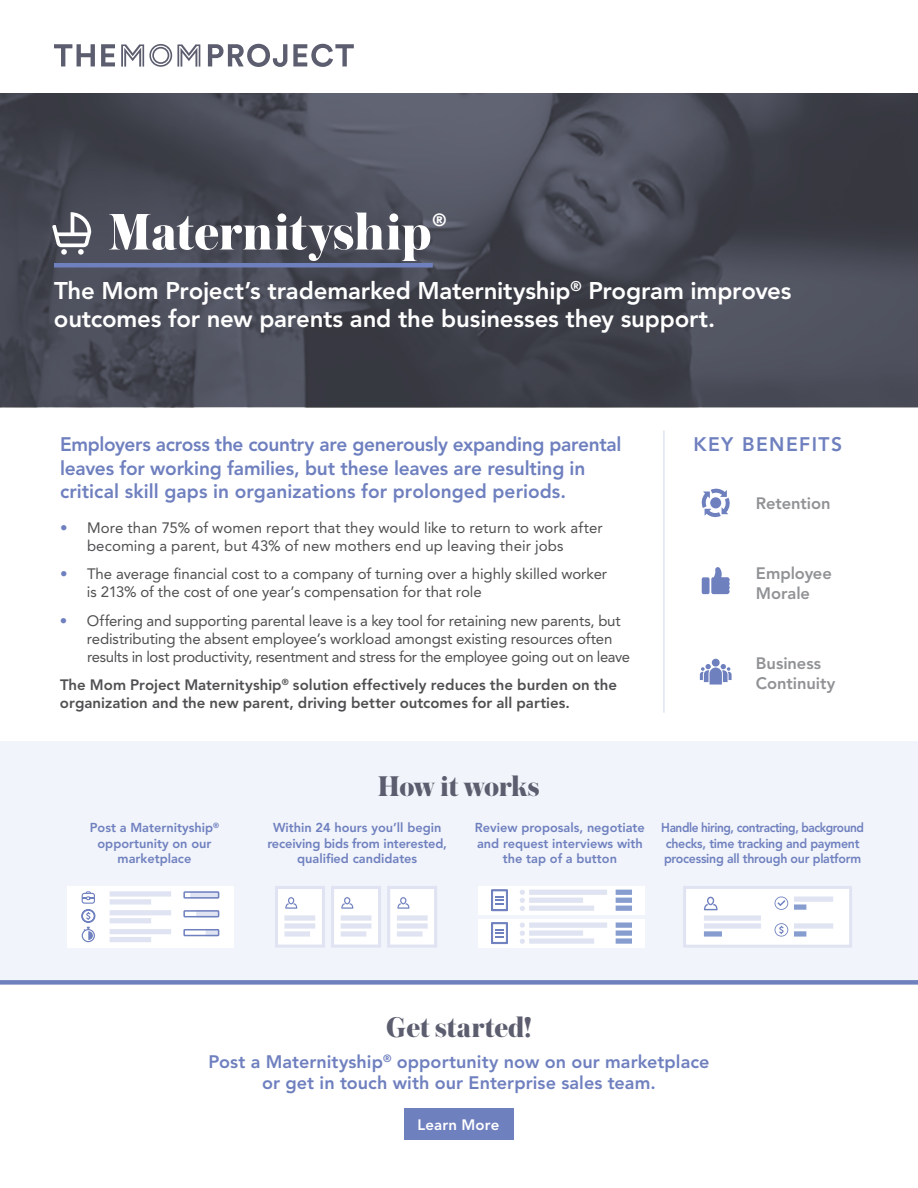
<style>
.page{position:relative;width:918px;height:1188px;background:#fff}
.page>*{position:absolute;margin:0;border:0;box-sizing:border-box;transform-origin:0 0}
.t1{font:800 54px "Austin";color:#fff}
.t2{font:800 30px "Austin";letter-spacing:-.005em;color:#5c5e6f}
.t3{font:800 24px/28.8px "Avenir LT Std";letter-spacing:-.01em;color:#fff}
.t4{font:800 19.5px/23.4px "Avenir LT Std";letter-spacing:-.01em;color:#6f80bf}
.t5{font:800 19.5px "Avenir LT Std";letter-spacing:.075em;color:#6f80bf}
.t6{font:800 18px/21px "Avenir LT Std";color:#6f80bf;text-align:center}
.t7{font:800 17.55px "Avenir LT Std";color:#fff}
.t8{font:800 16.5px/19.5px "Avenir LT Std";letter-spacing:-.005em;color:#909295}
.t9{font:15px/18px "Avenir LT Std";letter-spacing:-.01em;color:#505052}
.t10{font:800 15px/18px "Avenir LT Std";color:#505052}
.t11{font:800 15px "Avenir LT Std";letter-spacing:.01em;color:#fff}
.t12{font:800 12.9px/15.5px "Avenir LT Std";color:#6f80bf;text-align:center}
.t13{font:800 12.9px/15.5px "Avenir LT Std";letter-spacing:-.02em;color:#6f80bf;scale:.92 1}
.s1{color:#6f80bf}
</style>
<div class="page">
<svg style="left:0;top:94px;width:918px;height:313px;background:#464954"></svg>
<div style="left:0;top:741px;width:918px;height:239px;background:#f1f4fa"></div>
<svg style="left:121px;top:44px;width:79px;height:23px"></svg>
<svg style="left:54px;top:44px;width:41px;height:22px"></svg>
<svg style="left:101px;top:44px;width:14px;height:22px"></svg>
<svg style="left:208px;top:44px;width:146px;height:23px"></svg>
<div style="left:479px;top:886px;width:166px;height:29px;background:#fff"></div>
<div style="left:67px;top:886px;width:166px;height:62px;background:#fff"></div>
<div style="left:479px;top:919px;width:166px;height:29px;background:#fff"></div>
<div style="left:683px;top:886px;width:169px;height:62px;background:#fff;border:3px solid #e0e4f2"></div>
<div style="left:794px;top:897px;width:39px;height:5px;background:#e0e4f2"></div>
<div style="left:794px;top:904px;width:12px;height:6px;background:#879dd0"></div>
<svg style="left:775px;top:897px;width:13px;height:13px"></svg>
<svg style="left:775px;top:923px;width:13px;height:14px"></svg>
<div style="left:794px;top:923px;width:39px;height:6px;background:#e0e4f2"></div>
<div style="left:794px;top:931px;width:12px;height:6px;background:#879dd0"></div>
<svg style="left:704px;top:897px;width:14px;height:13px"></svg>
<div style="left:704px;top:923px;width:57px;height:6px;background:#e0e4f2"></div>
<div style="left:704px;top:931px;width:18px;height:6px;background:#879dd0"></div>
<div style="left:704px;top:915px;width:57px;height:6px;background:#e0e4f2"></div>
<div style="left:275px;top:886px;width:50px;height:62px;background:#fff;border:3px solid #e0e4f2"></div>
<svg style="left:285px;top:897px;width:12px;height:12px"></svg>
<div style="left:331px;top:886px;width:50px;height:62px;background:#fff;border:3px solid #e0e4f2"></div>
<svg style="left:341px;top:897px;width:12px;height:12px"></svg>
<div style="left:387px;top:886px;width:50px;height:62px;background:#fff;border:3px solid #e0e4f2"></div>
<svg style="left:397px;top:897px;width:12px;height:12px"></svg>
<div style="left:397px;top:915px;width:31px;height:6px;background:#e0e4f2"></div>
<div style="left:397px;top:923px;width:31px;height:6px;background:#e0e4f2"></div>
<div style="left:397px;top:931px;width:26px;height:6px;background:#e0e4f2"></div>
<div style="left:341px;top:915px;width:30px;height:6px;background:#e0e4f2"></div>
<div style="left:341px;top:923px;width:30px;height:6px;background:#e0e4f2"></div>
<div style="left:341px;top:931px;width:25px;height:6px;background:#e0e4f2"></div>
<div style="left:284px;top:915px;width:31px;height:6px;background:#e0e4f2"></div>
<div style="left:284px;top:923px;width:31px;height:6px;background:#e0e4f2"></div>
<div style="left:284px;top:931px;width:26px;height:6px;background:#e0e4f2"></div>
<svg style="left:81px;top:891px;width:14px;height:51px"></svg>
<svg style="left:190px;top:894px;width:26px;height:2px"></svg>
<div style="left:183px;top:891px;width:36px;height:8px;border:2px solid #6f80bf"></div>
<div style="left:110px;top:891px;width:61px;height:6px;background:#e0e4f2"></div>
<div style="left:110px;top:899px;width:41px;height:6px;background:#e0e4f2"></div>
<svg style="left:196px;top:913px;width:20px;height:1px"></svg>
<div style="left:183px;top:910px;width:36px;height:7px;border:2px solid #6f80bf"></div>
<div style="left:110px;top:910px;width:61px;height:5px;background:#e0e4f2"></div>
<div style="left:110px;top:918px;width:41px;height:5px;background:#e0e4f2"></div>
<div style="left:183px;top:929px;width:36px;height:7px;border:2px solid #6f80bf"></div>
<div style="left:110px;top:929px;width:61px;height:5px;background:#e0e4f2"></div>
<div style="left:110px;top:937px;width:41px;height:5px;background:#e0e4f2"></div>
<svg style="left:491px;top:890px;width:17px;height:21px"></svg>
<div style="left:529px;top:890px;width:78px;height:5px;background:#e0e4f2"></div>
<div style="left:616px;top:890px;width:16px;height:5px;background:#879dd0"></div>
<div style="left:529px;top:898px;width:54px;height:5px;background:#e0e4f2"></div>
<div style="left:616px;top:898px;width:16px;height:5px;background:#879dd0"></div>
<div style="left:529px;top:906px;width:65px;height:5px;background:#e0e4f2"></div>
<div style="left:616px;top:906px;width:16px;height:5px;background:#879dd0"></div>
<svg style="left:520px;top:890px;width:5px;height:21px"></svg>
<svg style="left:491px;top:922px;width:17px;height:22px"></svg>
<div style="left:529px;top:923px;width:78px;height:5px;background:#e0e4f2"></div>
<div style="left:616px;top:923px;width:16px;height:5px;background:#879dd0"></div>
<div style="left:529px;top:930px;width:54px;height:6px;background:#e0e4f2"></div>
<div style="left:616px;top:930px;width:16px;height:6px;background:#879dd0"></div>
<div style="left:529px;top:938px;width:65px;height:6px;background:#e0e4f2"></div>
<div style="left:616px;top:938px;width:16px;height:6px;background:#879dd0"></div>
<svg style="left:520px;top:923px;width:5px;height:21px"></svg>
<hr style="left:663px;top:430px;width:2px;height:283px;background:#e0e4f2">
<div style="left:0;top:980px;width:918px;height:5px;background:#6f80bf"></div>
<svg style="left:700px;top:659px;width:32px;height:26px"></svg>
<svg style="left:701px;top:488px;width:29px;height:30px"></svg>
<div style="left:710px;top:497px;width:11px;height:11px;background:#6f80bf;border-radius:50%"></div>
<div style="left:702px;top:577px;width:8px;height:17px;background:#6f80bf;border-radius:2px"></div>
<svg style="left:711px;top:567px;width:19px;height:27px"></svg>
<div style="left:54px;top:263px;width:379px;height:5px;background:#6f80bf"></div>
<svg style="left:52px;top:212px;width:39px;height:43px"></svg>
<div style="left:404px;top:1108px;width:110px;height:32px;background:#6f80bf"></div>
<h1 class="t1" style="left:108px;top:193px;width:325px">Maternityship</h1>
<p class="t7" style="left:432px;top:210px;width:15px">®</p>
<h3 class="t3" style="left:54px;top:276px;width:739px">The Mom Project’s trademarked Maternityship<sup>®</sup> Program improves outcomes for new parents and the businesses they support.</h3>
<h3 class="t4" style="left:60px;top:433px;width:563px">Employers across the country are generously expanding parental leaves for working families, but these leaves are resulting in critical skill gaps in organizations for prolonged periods.</h3>
<p class="t9" style="left:87px;top:519px;width:517px;text-indent:-27px"><span class="s1">•</span> More than 75% of women report that they would like to return to work after becoming a parent, but 43% of new mothers end up leaving their jobs</p>
<p class="t9" style="left:87px;top:565px;width:522px;text-indent:-27px"><span class="s1">•</span> The average financial cost to a company of turning over a highly skilled worker is 213% of the cost of one year’s compensation for that role</p>
<p class="t9" style="left:87px;top:611px;width:545px;text-indent:-27px"><span class="s1">•</span> Offering and supporting parental leave is a key tool for retaining new parents, but redistributing the absent employee’s workload amongst existing resources often results in lost productivity, resentment and stress for the employee going out on leave</p>
<p class="t10" style="left:60px;top:676px;width:559px">The Mom Project Maternityship<sup>®</sup> solution effectively reduces the burden on the organization and the new parent, driving better outcomes for all parties.</p>
<h2 class="t2" style="left:378px;top:765px;width:164px">How it works</h2>
<h3 class="t5" style="left:693px;top:433px;width:150px">KEY BENEFITS</h3>
<p class="t8" style="left:756px;top:494px;width:76px">Retention</p>
<p class="t8" style="left:756px;top:564px;width:77px">Employee<br>Morale</p>
<p class="t8" style="left:756px;top:654px;width:81px">Business<br>Continuity</p>
<p class="t12" style="left:90px;top:820px;width:131px">Post a Maternityship<sup>® </sup>opportunity on our marketplace</p>
<p class="t12" style="left:267px;top:820px;width:181px">Within 24 hours you’ll begin receiving bids from interested, qualified candidates</p>
<p class="t12" style="left:475px;top:820px;width:172px">Review proposals, negotiate and request interviews with the tap of a button</p>
<p class="t13" style="left:661px;top:820px;width:222px">Handle hiring, contracting, background checks, time tracking and payment processing all through our platform</p>
<h2 class="t2" style="left:386px;top:1005px;width:147px">Get started!</h2>
<p class="t6" style="left:209px;top:1051px;width:502px">Post a Maternityship<sup>®</sup> opportunity now on our marketplace or get in touch with our Enterprise sales team.</p>
<p class="t11" style="left:418px;top:1116px;width:83px">Learn More</p>
</div>
